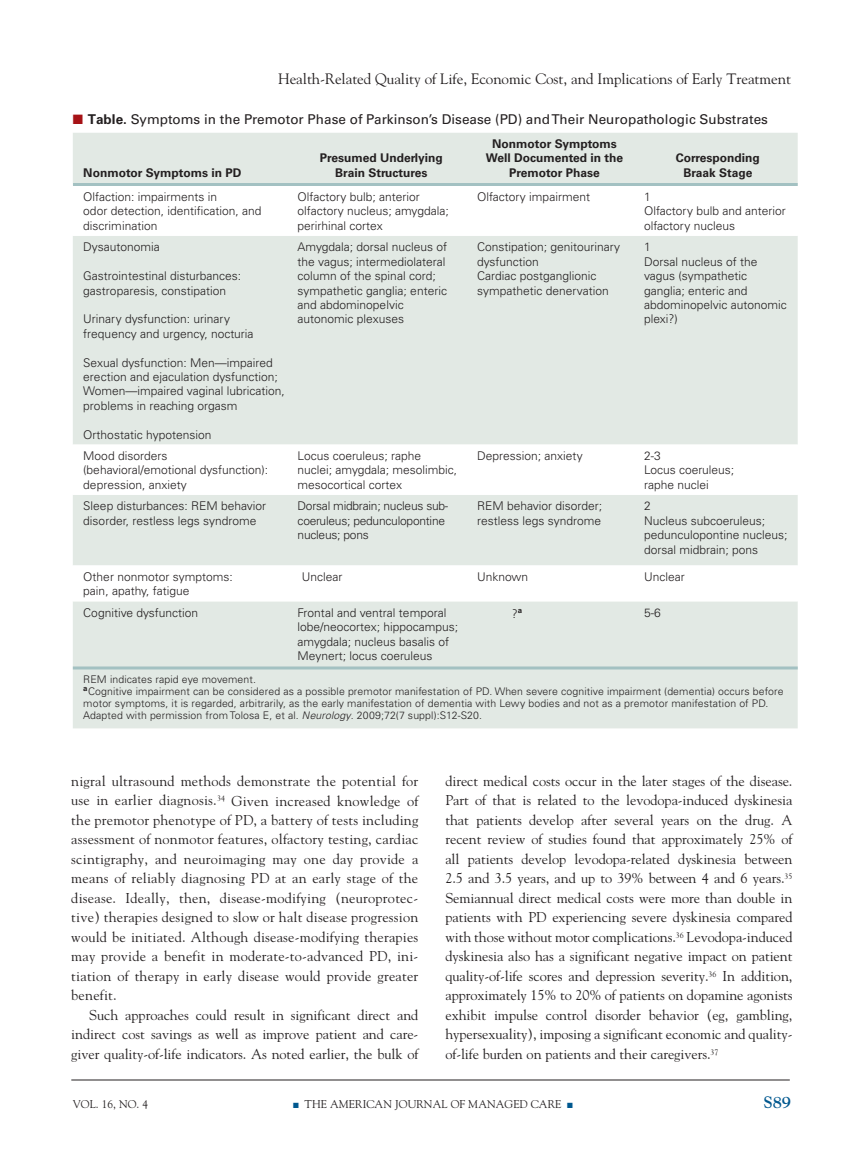
<style>
.page{position:relative;width:851px;height:1161px;background:#fff}
.page>*{position:absolute;margin:0;border:0;box-sizing:border-box;transform-origin:0 0}
.t1{font:700 16.5px "Goudy";color:#00588f}
.t2{font:15px "Goudy";letter-spacing:-.005em;color:#231f20}
.t3{font:14.25px/19.5px "Goudy";letter-spacing:-.005em;color:#231f20;text-align:justify}
.t4{font:13.5px "Univers";color:#231f20}
.t5{font:300 12px/14.4px "Univers";color:#231f20}
.t6{font:700 12px/14.4px "Univers";color:#231f20;text-align:center}
.t7{font:300 12px/14.4px "Univers";letter-spacing:-.02em;color:#231f20}
.t8{font:11.25px "Goudy";color:#231f20}
.t9{font:300 10.5px/12px "Univers";letter-spacing:.01em;color:#231f20}
.s1{color:#a61216}
.s2{font-weight:700}
.s3{font-style:italic}
.s4{color:#00588f}
</style>
<div class="page">
<hr style="left:71px;top:1080px;width:718px;height:1px;background:#231f20">
<div style="left:73px;top:133px;width:724px;height:595px;background:#e2e9e4"></div>
<svg style="left:73px;top:186px;width:724px;height:415px;fill:#e2e9e4"></svg>
<hr style="left:73px;top:183px;width:724px;height:3px;background:#a3c1c2">
<hr style="left:73px;top:666px;width:724px;height:3px;background:#a3c1c2">
<p class="t2" style="left:278px;top:69px;width:514px">Health-Related Quality of Life, Economic Cost, and Implications of Early Treatment</p>
<p class="t4" style="left:73px;top:111px;width:696px"><span class="s1">■</span> <span class="s2">Table.</span> Symptoms in the Premotor Phase of Parkinson’s Disease (PD) and Their Neuropathologic Substrates</p>
<p class="t6" style="left:83px;top:165px;width:159px">Nonmotor Symptoms in PD</p>
<p class="t6" style="left:320px;top:151px;width:125px">Presumed Underlying<br>Brain Structures</p>
<p class="t6" style="left:486px;top:136px;width:139px">Nonmotor Symptoms<br>Well Documented in the<br>Premotor Phase</p>
<p class="t6" style="left:676px;top:151px;width:85px">Corresponding<br>Braak Stage</p>
<p class="t5" style="left:83px;top:190px;width:180px">Olfaction: impairments in<br>odor detection, identification, and discrimination</p>
<p class="t5" style="left:297px;top:190px;width:153px">Olfactory bulb; anterior olfactory nucleus; amygdala; perirhinal cortex</p>
<p class="t5" style="left:477px;top:190px;width:114px">Olfactory impairment</p>
<p class="t5" style="left:644px;top:190px;width:143px">1<br>Olfactory bulb and anterior olfactory nucleus</p>
<p class="t5" style="left:83px;top:240px;width:78px">Dysautonomia</p>
<p class="t5" style="left:83px;top:269px;width:159px">Gastrointestinal disturbances: gastroparesis, constipation</p>
<p class="t5" style="left:83px;top:312px;width:172px">Urinary dysfunction: urinary frequency and urgency, nocturia</p>
<p class="t5" style="left:83px;top:355px;width:203px">Sexual dysfunction: Men—impaired erection and ejaculation dysfunction; Women—impaired vaginal lubrication, problems in reaching orgasm</p>
<p class="t5" style="left:83px;top:427px;width:130px">Orthostatic hypotension</p>
<p class="t5" style="left:297px;top:240px;width:151px">Amygdala; dorsal nucleus of the vagus; intermediolateral column of the spinal cord; sympathetic ganglia; enteric and abdominopelvic autonomic plexuses</p>
<p class="t5" style="left:477px;top:240px;width:145px">Constipation; genitourinary dysfunction<br>Cardiac postganglionic sympathetic denervation</p>
<p class="t5" style="left:644px;top:240px;width:144px">1<br>Dorsal nucleus of the vagus (sympathetic ganglia; enteric and abdominopelvic autonomic plexi?)</p>
<p class="t5" style="left:83px;top:449px;width:186px">Mood disorders (behavioral/emotional dysfunction): depression, anxiety</p>
<p class="t5" style="left:297px;top:449px;width:161px">Locus coeruleus; raphe nuclei; amygdala; mesolimbic, mesocortical cortex</p>
<p class="t5" style="left:477px;top:449px;width:107px">Depression; anxiety</p>
<p class="t5" style="left:644px;top:449px;width:92px">2-3<br>Locus coeruleus; raphe nuclei</p>
<p class="t5" style="left:83px;top:499px;width:184px">Sleep disturbances: REM behavior disorder, restless legs syndrome</p>
<p class="t7" style="left:297px;top:499px;width:152px">Dorsal midbrain; nucleus sub&shy;coeruleus; pedunculopontine nucleus; pons</p>
<p class="t5" style="left:477px;top:499px;width:127px">REM behavior disorder; restless legs syndrome</p>
<p class="t5" style="left:644px;top:499px;width:145px">2<br>Nucleus subcoeruleus; pedunculopontine nucleus; dorsal midbrain; pons</p>
<p class="t5" style="left:83px;top:570px;width:151px">Other nonmotor symptoms: pain, apathy, fatigue</p>
<p class="t5" style="left:302px;top:570px;width:42px">Unclear</p>
<p class="t5" style="left:477px;top:570px;width:53px">Unknown</p>
<p class="t5" style="left:644px;top:570px;width:42px">Unclear</p>
<p class="t5" style="left:83px;top:605px;width:116px">Cognitive dysfunction</p>
<p class="t5" style="left:297px;top:605px;width:162px">Frontal and ventral temporal lobe/neocortex; hippocampus; amygdala; nucleus basalis of<br>Meynert; locus coeruleus</p>
<p class="t5" style="left:511px;top:606px;width:12px">?<sup>a</sup></p>
<p class="t5" style="left:644px;top:605px;width:18px">5-6</p>
<p class="t9" style="left:83px;top:674px;width:701px">REM indicates rapid eye movement.<br><sup>a</sup>Cognitive impairment can be considered as a possible premotor manifestation of PD. When severe cognitive impairment (dementia) occurs before motor symptoms, it is regarded, arbitrarily, as the early manifestation of dementia with Lewy bodies and not as a premotor manifestation of PD.<br>Adapted with permission from Tolosa E, et al. <span class="s3">Neurology</span>. 2009;72(7 suppl):S12-S20.</p>
<p class="t3" style="left:71px;top:771px;width:349px">nigral ultrasound methods demonstrate the potential for use in earlier diagnosis.<sup>34</sup> Given increased knowledge of the premotor phenotype of PD, a battery of tests including assessment of nonmotor features, olfactory testing, cardiac scintigraphy, and neuroimaging may one day provide a means of reliably diagnosing PD at an early stage of the disease. Ideally, then, disease-modifying (neuroprotec&shy;tive) therapies designed to slow or halt disease progression would be initiated. Although disease-modifying therapies may provide a benefit in moderate-to-advanced PD, ini&shy;tiation of therapy in early disease would provide greater benefit.</p>
<p class="t3" style="left:71px;top:1005px;width:349px;text-indent:18px">Such approaches could result in significant direct and indirect cost savings as well as improve patient and care&shy;giver quality-of-life indicators. As noted earlier, the bulk of</p>
<p class="t3" style="left:445px;top:771px;width:349px">direct medical costs occur in the later stages of the disease.<br>Part of that is related to the levodopa-induced dyskinesia that patients develop after several years on the drug. A recent review of studies found that approximately 25% of all patients develop levodopa-related dyskinesia between 2.5 and 3.5 years, and up to 39% between 4 and 6 years.<sup>35<br></sup>Semiannual direct medical costs were more than double in patients with PD experiencing severe dyskinesia compared with those without motor complications.<sup>36</sup> Levodopa-induced dyskinesia also has a significant negative impact on patient quality-of-life scores and depression severity.<sup>36</sup> In addition, approximately 15% to 20% of patients on dopamine agonists exhibit impulse control disorder behavior (eg, gambling, hypersexuality), imposing a significant economic and quality&shy;of-life burden on patients and their caregivers.<sup>37</sup></p>
<p class="t8" style="left:73px;top:1097px;width:77px">VOL. 16, No. 4</p>
<p class="t8" style="left:293px;top:1097px;width:140px"><span class="s4">■</span> The American Journal</p>
<p class="t8" style="left:451px;top:1097px;width:28px">o f Mana</p>
<p class="t8" style="left:504px;top:1097px;width:70px">ged Care <span class="s4">■</span></p>
<p class="t1" style="left:763px;top:1092px;width:29px">S89</p>
</div>
